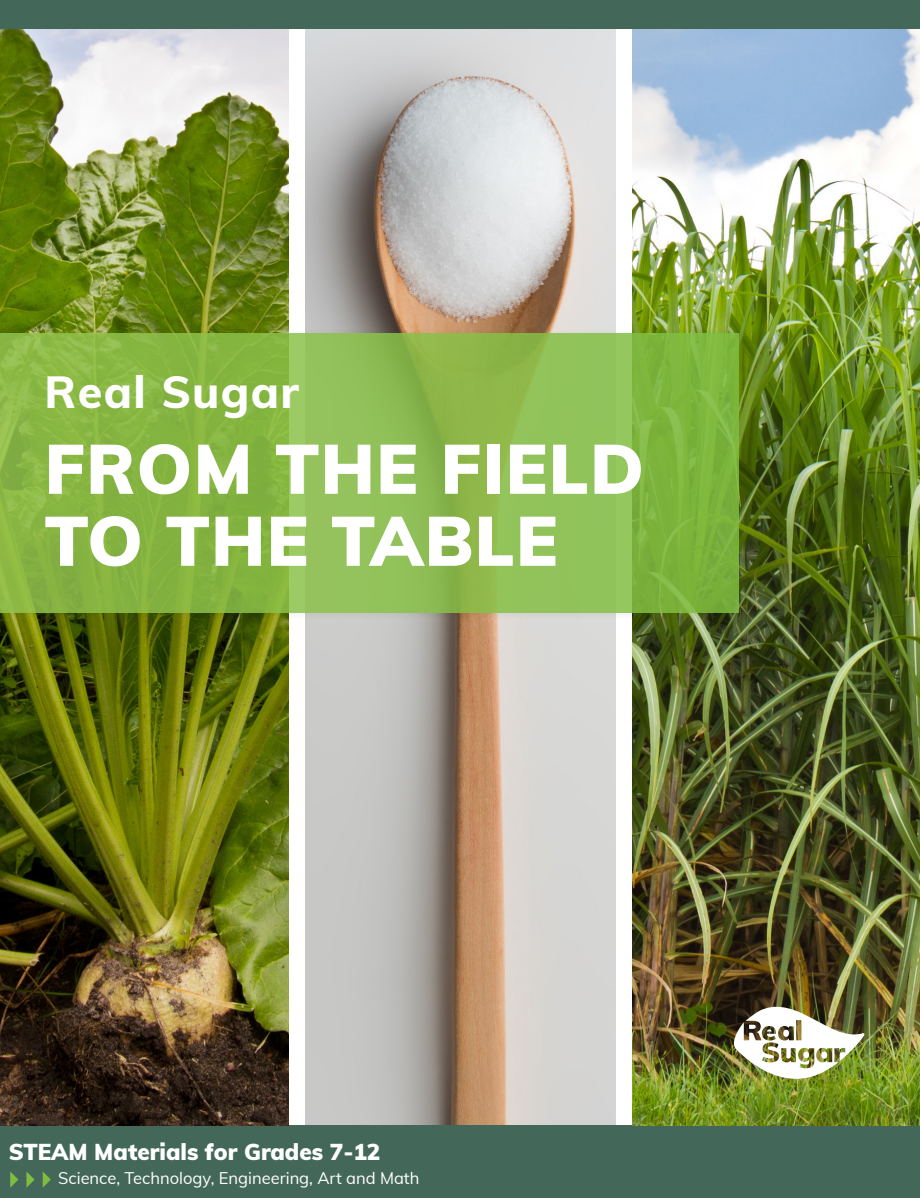
<style>
.page{position:relative;width:920px;height:1198px;background:#fff}
.page>*{position:absolute;margin:0;border:0;box-sizing:border-box;transform-origin:0 0}
.t1{font:900 69px "Muli";letter-spacing:.02em;color:#fff}
.t2{font:800 45px "Muli";letter-spacing:.03em;color:#fff}
.t3{font:900 22.5px "Muli";color:#fff}
.t4{font:16.5px "Muli";color:#fff}
</style>
<div class="page">
<img style="left:305px;top:29px;width:310px;height:1096px">
<div style="left:0;top:1125px;width:919px;height:73px;background:#43685a"></div>
<img style="left:632px;top:29px;width:287px;height:1097px">
<img style="left:0;top:29px;width:288px;height:1097px">
<div style="left:0;top:327px;width:814px;height:294px;background:#231f20;opacity:.11"></div>
<svg style="left:0;top:334px;width:737px;height:278px;background:#89b94a"></svg>
<div style="left:0;top:0;width:919px;height:29px;background:#43685a"></div>
<img style="left:733px;top:1007px;width:131px;height:72px">
<svg style="left:43px;top:1172px;width:8px;height:15px"></svg>
<svg style="left:26px;top:1171px;width:9px;height:16px"></svg>
<svg style="left:10px;top:1171px;width:8px;height:16px"></svg>
<p class="t2" style="left:45px;top:359px;width:256px">Real Sugar</p>
<p class="t1" style="left:45px;top:418px;width:600px">FROM THE FIELD</p>
<p class="t1" style="left:45px;top:490px;width:514px">TO THE TABLE</p>
<p class="t3" style="left:9px;top:1135px;width:373px">STEAM Materials for Grades 7-12</p>
<p class="t4" style="left:58px;top:1166px;width:362px">Science, Technology, Engineering, Art and Math</p>
</div>
